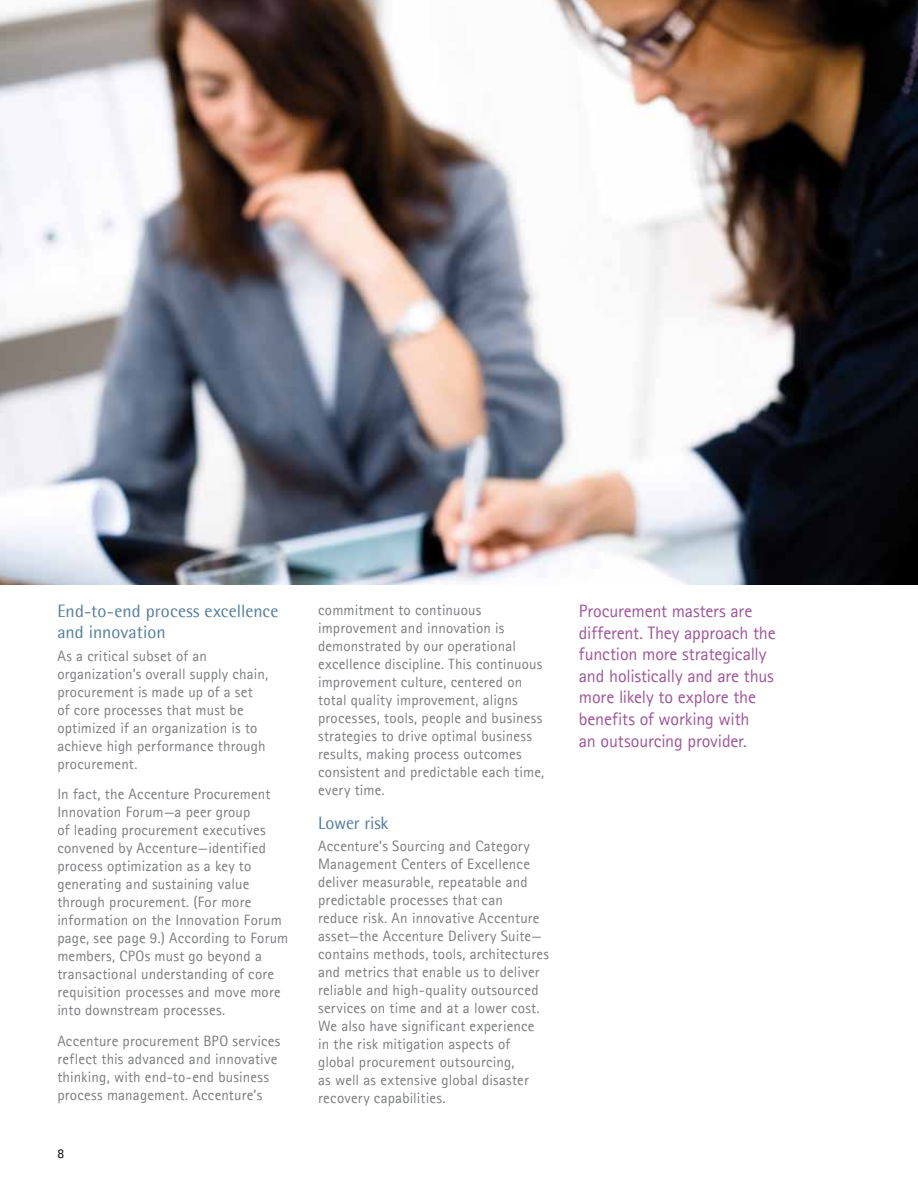
<style>
.page{position:relative;width:918px;height:1188px;background:#fff}
.page>*{position:absolute;margin:0;border:0;box-sizing:border-box;transform-origin:0 0}
.t1{font:18px/21.6px "Agfa Rotis Sans Serif";letter-spacing:-.01em;color:#a05598}
.t2{font:18px/21.6px "Agfa Rotis Semisans";letter-spacing:.005em;color:#527d9a}
.t3{font:15px/18px "Agfa Rotis Sans Serif";letter-spacing:.01em;color:#7b7c7e}
.t4{font:13.5px "Agfa Rotis Sans Serif";color:#000}
</style>
<div class="page">
<img style="left:0;top:0;width:918px;height:585px">
<p class="t2" style="left:57px;top:600px;width:223px">End-to-end process excellence and innovation</p>
<p class="t3" style="left:57px;top:646px;width:212px">As a critical subset of an organization’s overall supply chain, procurement is made up of a set of core processes that must be optimized if an organization is to achieve high performance through procurement.</p>
<p class="t3" style="left:57px;top:785px;width:233px">In fact, the Accenture Procurement Innovation Forum—a peer group<br>of leading procurement executives convened by Accenture—identified process optimization as a key to generating and sustaining value through procurement. (For more information on the Innovation Forum page, see page 9.) According to Forum members, CPOs must go beyond a transactional understanding of core requisition processes and move more into downstream processes.</p>
<p class="t3" style="left:57px;top:1032px;width:225px">Accenture procurement BPO services reflect this advanced and innovative thinking, with end-to-end business process management. Accenture’s</p>
<p class="t4" style="left:57px;top:1145px;width:8px">8</p>
<p class="t3" style="left:318px;top:601px;width:228px">commitment to continuous improvement and innovation is demonstrated by our operational excellence discipline. This continuous improvement culture, centered on total quality improvement, aligns processes, tools, people and business strategies to drive optimal business results, making process outcomes consistent and predictable each time, every time.</p>
<p class="t2" style="left:318px;top:812px;width:72px">Lower risk</p>
<p class="t3" style="left:318px;top:837px;width:232px">Accenture’s Sourcing and Category Management Centers of Excellence deliver measurable, repeatable and predictable processes that can<br>reduce risk. An innovative Accenture asset—the Accenture Delivery Suite— contains methods, tools, architectures and metrics that enable us to deliver reliable and high-quality outsourced services on time and at a lower cost.<br>We also have significant experience in the risk mitigation aspects of global procurement outsourcing,<br>as well as extensive global disaster recovery capabilities.</p>
<p class="t1" style="left:579px;top:600px;width:198px">Procurement masters are different. They approach the function more strategically and holistically and are thus more likely to explore the benefits of working with<br>an outsourcing provider.</p>
</div>
